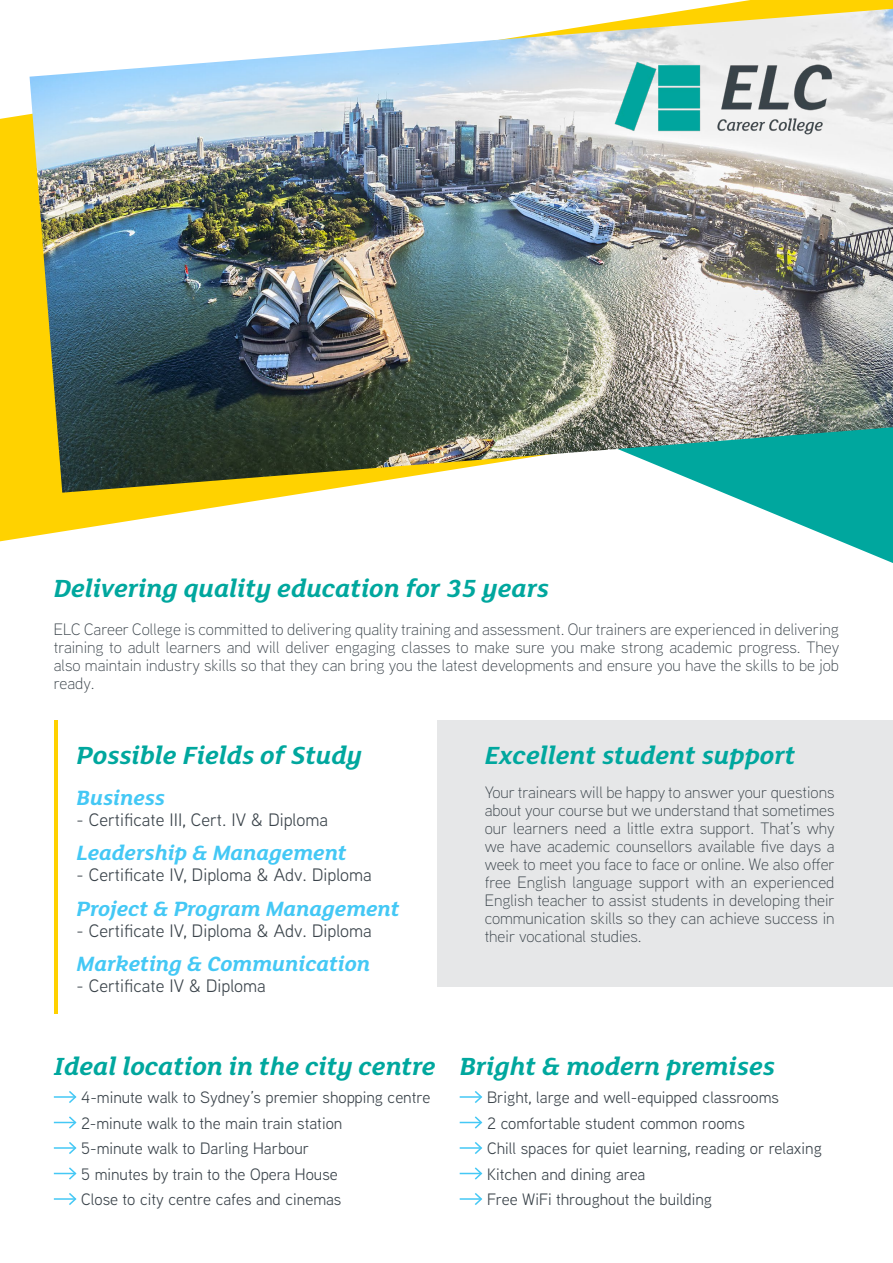
<style>
.page{position:relative;width:893px;height:1263px;background:#fff}
.page>*{position:absolute;margin:0;border:0;box-sizing:border-box;transform-origin:0 0}
.t1{font:italic 700 27px "FS Lola";color:#00a79e}
.t2{font:italic 700 22.5px "FS Lola";color:#44c8f5}
.t3{font:18px "Aaux Next";color:#3a434a}
.t4{font:300 16.5px/18px "Aaux Next";color:#3a434a;text-align:justify}
.t5{font:16.5px/25.5px "Aaux Next";color:#3a434a}
</style>
<div class="page">
<div style="left:438px;top:720px;width:455px;height:266px;background:#e6e7e8"></div>
<hr style="left:54px;top:720px;width:3px;height:293px;background:#ffd100">
<hr style="left:54px;top:1096px;width:21px;height:2px;background:#44c8f5">
<svg style="left:67px;top:1091px;width:10px;height:12px"></svg>
<svg style="left:54px;top:1116px;width:23px;height:13px"></svg>
<hr style="left:54px;top:1147px;width:21px;height:2px;background:#44c8f5">
<svg style="left:67px;top:1142px;width:10px;height:12px"></svg>
<svg style="left:54px;top:1167px;width:23px;height:13px"></svg>
<hr style="left:54px;top:1198px;width:21px;height:2px;background:#44c8f5">
<svg style="left:67px;top:1193px;width:10px;height:12px"></svg>
<hr style="left:460px;top:1096px;width:21px;height:2px;background:#44c8f5">
<svg style="left:473px;top:1091px;width:10px;height:12px"></svg>
<svg style="left:460px;top:1116px;width:23px;height:13px"></svg>
<hr style="left:460px;top:1147px;width:21px;height:2px;background:#44c8f5">
<svg style="left:473px;top:1142px;width:10px;height:12px"></svg>
<svg style="left:460px;top:1167px;width:23px;height:13px"></svg>
<hr style="left:460px;top:1198px;width:21px;height:2px;background:#44c8f5">
<svg style="left:473px;top:1193px;width:10px;height:12px"></svg>
<svg style="left:0;top:0;width:893px;height:541px"></svg>
<img style="left:30px;top:9px;width:863px;height:484px">
<img style="left:601px;top:47px;width:246px;height:101px">
<h1 class="t1" style="left:54px;top:569px;width:497px">Delivering quality education for 35 years</h1>
<p class="t4" style="left:54px;top:619px;width:787px">ELC Career College is committed to delivering quality training and assessment. Our trainers are experienced in delivering training to adult learners and will deliver engaging classes to make sure you make strong academic progress. They also maintain industry skills so that they can bring you the latest developments and ensure you have the skills to be job ready.</p>
<h1 class="t1" style="left:77px;top:736px;width:287px">Possible Fields of Study</h1>
<h2 class="t2" style="left:77px;top:782px;width:90px">Business</h2>
<p class="t3" style="left:77px;top:807px;width:253px">- Certificate III, Cert. IV &amp; Diploma</p>
<h2 class="t2" style="left:77px;top:838px;width:272px">Leadership &amp; Management</h2>
<p class="t3" style="left:77px;top:863px;width:297px">- Certificate IV, Diploma &amp; Adv. Diploma</p>
<h2 class="t2" style="left:77px;top:893px;width:325px">Project &amp; Program Management</h2>
<p class="t3" style="left:77px;top:918px;width:297px">- Certificate IV, Diploma &amp; Adv. Diploma</p>
<h2 class="t2" style="left:77px;top:949px;width:295px">Marketing &amp; Communication</h2>
<p class="t3" style="left:77px;top:974px;width:191px">- Certificate IV &amp; Diploma</p>
<h1 class="t1" style="left:54px;top:1047px;width:383px">Ideal location in the city centre</h1>
<p class="t5" style="left:81px;top:1084px;width:350px">4-minute walk to Sydney’s premier shopping centre 2-minute walk to the main train station<br>5-minute walk to Darling Harbour<br>5 minutes by train to the Opera House<br>Close to city centre cafes and cinemas</p>
<h1 class="t1" style="left:485px;top:736px;width:312px">Excellent student support</h1>
<p class="t4" style="left:485px;top:783px;width:352px">Your trainears will be happy to answer your questions about your course but we understand that sometimes our learners need a little extra support. That’s why we have academic counsellors available five days a week to meet you face to face or online. We also offer free English language support with an experienced English teacher to assist students in developing their communication skills so they can achieve success in their vocational studies.</p>
<h1 class="t1" style="left:460px;top:1047px;width:317px">Bright &amp; modern premises</h1>
<p class="t5" style="left:487px;top:1084px;width:336px">Bright, large and well-equipped classrooms<br>2 comfortable student common rooms<br>Chill spaces for quiet learning, reading or relaxing Kitchen and dining area<br>Free WiFi throughout the building</p>
</div>
